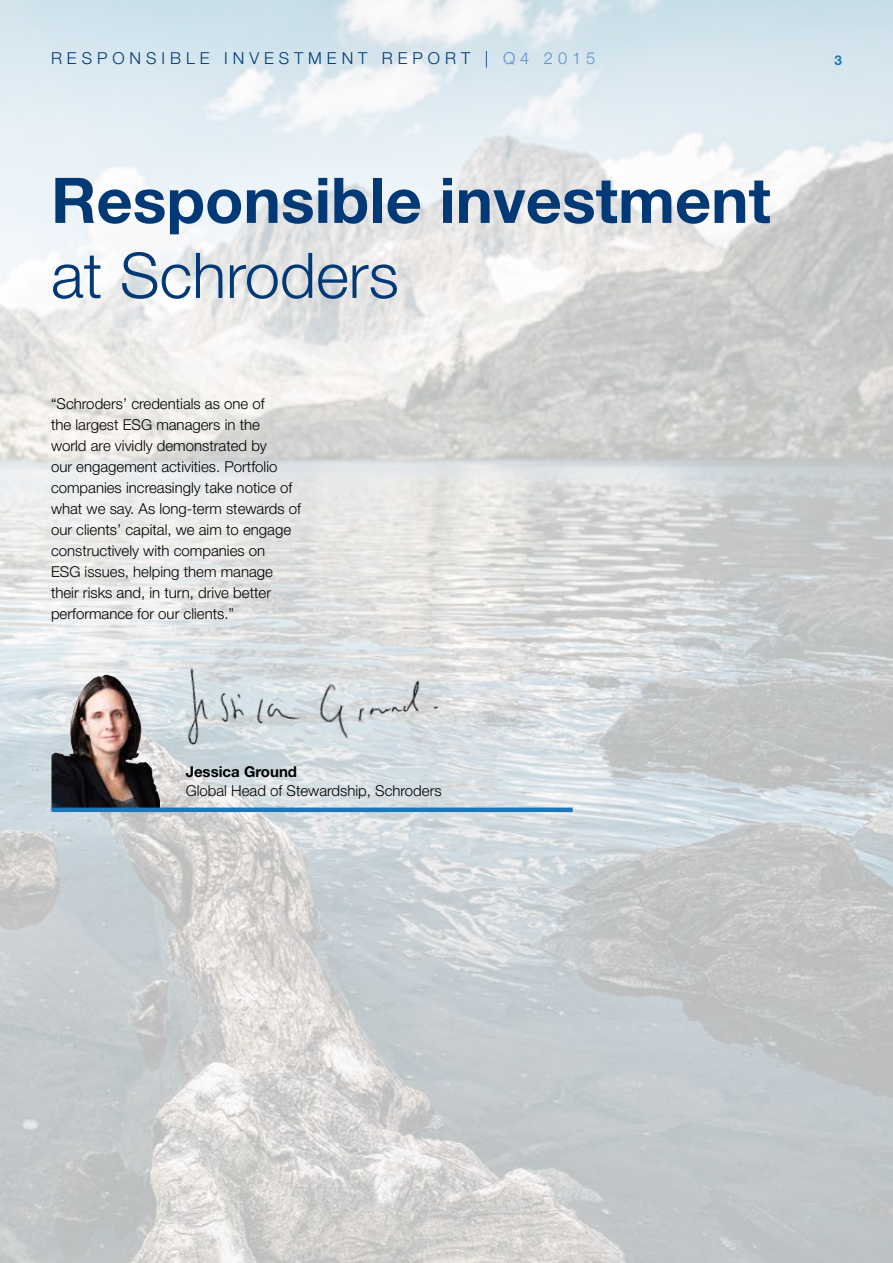
<style>
.page{position:relative;width:893px;height:1263px;background:#fff}
.page>*{position:absolute;margin:0;border:0;box-sizing:border-box;transform-origin:0 0}
.t1{font:700 63px "Helvetica Neue";color:#003976}
.t2{font:300 63px "Helvetica Neue";color:#003976}
.t3{font:300 16.5px "Helvetica Neue";letter-spacing:.3em;color:#003976}
.t4{font:300 16.5px "Helvetica Neue";letter-spacing:.3em;color:#608fca}
.t5{font:300 15px/21px "Helvetica Neue";color:#000}
.t6{font:700 15px "Helvetica Neue";color:#000}
.t7{font:700 13.5px "Helvetica Neue";color:#1877bd}
.s1{color:#003976}
</style>
<div class="page">
<img style="left:0;top:0;width:893px;height:1263px">
<img style="left:52px;top:675px;width:108px;height:132px">
<div style="left:52px;top:807px;width:521px;height:5px;background:#1877bd"></div>
<img style="left:169px;top:659px;width:281px;height:93px">
<p class="t3" style="left:51px;top:48px;width:31px">R espo</p>
<p class="t3" style="left:130px;top:48px;width:29px">n sib</p>
<p class="t3" style="left:186px;top:48px;width:92px">le Invest</p>
<p class="t3" style="left:308px;top:48px;width:105px">ment Repor</p>
<p class="t4" style="left:461px;top:48px;width:136px"><span class="s1">T |</span> Q4 2015</p>
<h1 class="t1" style="left:51px;top:161px;width:721px">Responsible investment</h1>
<h1 class="t2" style="left:51px;top:237px;width:349px">at Schroders</h1>
<p class="t5" style="left:51px;top:393px;width:252px">“Schroders’ credentials as one of<br>the largest ESG managers in the<br>world are vividly demonstrated by<br>our engagement activities. Portfolio companies increasingly take notice of what we say. As long-term stewards of our clients’ capital, we aim to engage constructively with companies on<br>ESG issues, helping them manage their risks and, in turn, drive better performance for our clients.”</p>
<p class="t6" style="left:186px;top:762px;width:113px">Jessica Ground</p>
<p class="t5" style="left:186px;top:780px;width:257px">Global Head of Stewardship, Schroders</p>
<p class="t7" style="left:834px;top:52px;width:9px">3</p>
</div>
